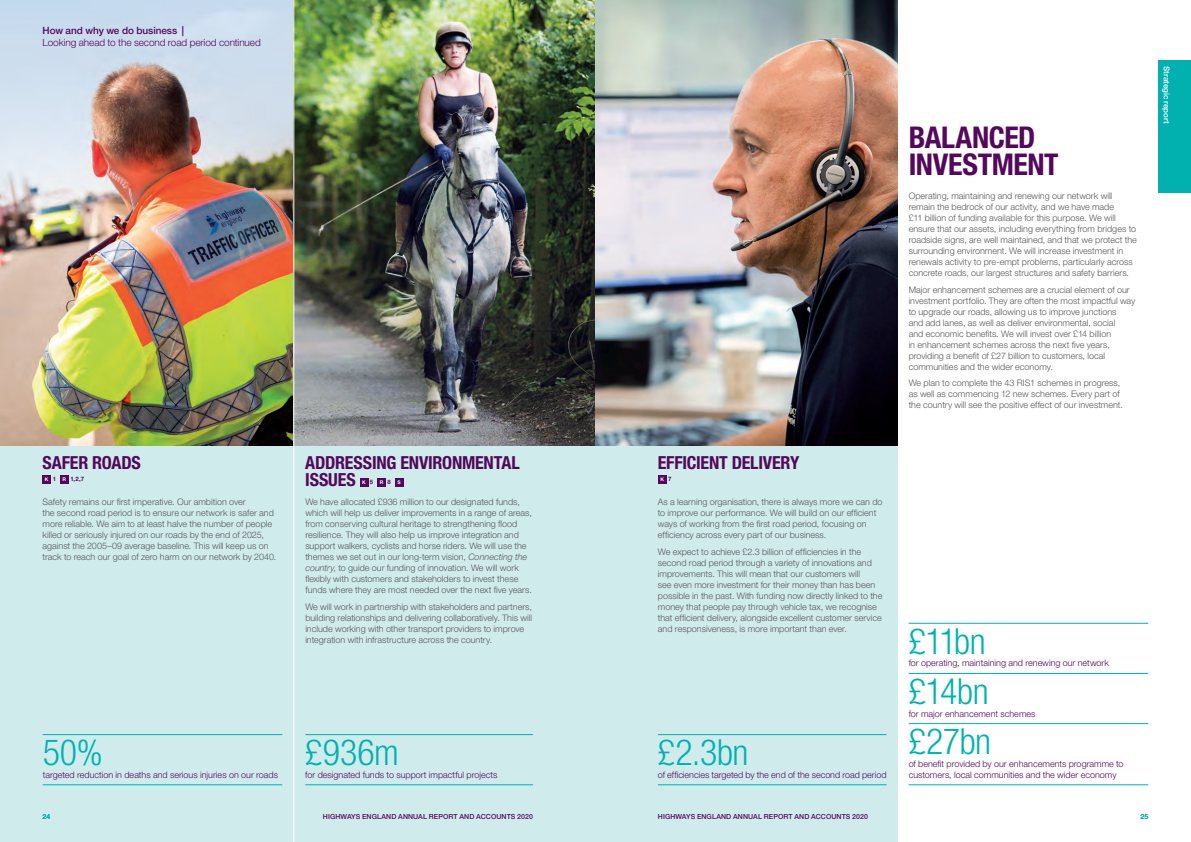
<style>
.page{position:relative;width:1191px;height:842px;background:#fff}
.page>*{position:absolute;margin:0;border:0;box-sizing:border-box;transform-origin:0 0}
.t1{font:300 condensed 36px "Helvetica Neue LT Pro";letter-spacing:-.015em;color:#00b1b0}
.t2{font:700 condensed 30px/27px "Helvetica Neue LT Pro";letter-spacing:-.01em;color:#53085b}
.t3{font:700 condensed 18px/17px "Helvetica Neue LT Pro";letter-spacing:-.015em;color:#53085b}
.t4{font:300 10px "Helvetica Neue LT Pro";letter-spacing:-.01em;color:#53085b}
.t5{font:500 10px "Helvetica Neue LT Pro";letter-spacing:-.005em;color:#53085b}
.t6{font:300 9px/11px "Helvetica Neue LT Pro";color:#57585a}
.t7{font:300 9px/11px "Helvetica Neue LT Pro";color:#53085b}
.t8{font:500 8px "Helvetica Neue LT Pro";letter-spacing:-.005em;color:#fff}
.t9{font:500 7px "Helvetica Neue LT Pro";letter-spacing:.01em;color:#53085b}
.t10{font:500 7px "Helvetica Neue LT Pro";color:#00b1b0}
.t11{font:700 6px "Helvetica Neue LT Pro";color:#53085b}
.t12{font:700 5px "Helvetica Neue LT Pro";color:#fff}
.s1{font-size:5px;color:#fff}
.s2{font-size:6px;color:#53085b}
.s3{font-style:italic}
</style>
<div class="page">
<div style="left:0;top:446px;width:897px;height:396px;background:#d0ebec"></div>
<img style="left:0;top:0;width:596px;height:446px">
<img style="left:294px;top:0;width:301px;height:446px">
<img style="left:596px;top:0;width:301px;height:446px">
<div style="left:43px;top:475px;width:8px;height:8px;background:#53085b"></div>
<div style="left:60px;top:475px;width:9px;height:8px;background:#53085b"></div>
<div style="left:360px;top:478px;width:8px;height:8px;background:#53085b"></div>
<div style="left:377px;top:478px;width:9px;height:8px;background:#53085b"></div>
<div style="left:395px;top:478px;width:8px;height:8px;background:#53085b"></div>
<div style="left:658px;top:475px;width:8px;height:8px;background:#53085b"></div>
<hr style="left:293px;top:0;width:1px;height:842px;background:#fff">
<hr style="left:908px;top:623px;width:240px;height:1px;background:#00b1b0">
<hr style="left:908px;top:673px;width:240px;height:1px;background:#00b1b0">
<hr style="left:908px;top:723px;width:240px;height:1px;background:#00b1b0">
<hr style="left:908px;top:784px;width:240px;height:1px;background:#00b1b0">
<hr style="left:43px;top:734px;width:239px;height:1px;background:#00b1b0">
<hr style="left:43px;top:784px;width:239px;height:1px;background:#00b1b0">
<hr style="left:305px;top:734px;width:228px;height:1px;background:#00b1b0">
<hr style="left:305px;top:784px;width:228px;height:1px;background:#00b1b0">
<hr style="left:658px;top:734px;width:228px;height:1px;background:#00b1b0">
<hr style="left:658px;top:784px;width:228px;height:1px;background:#00b1b0">
<div style="left:1158px;top:61px;width:33px;height:132px;background:#00b1b0"></div>
<p class="t5" style="left:43px;top:25px;width:143px">How and why we do business |</p>
<p class="t4" style="left:43px;top:37px;width:220px">Looking ahead to the second road period continued</p>
<h2 class="t2" style="left:908px;top:124px;width:151px">BALANCED<br>INVESTMENT</h2>
<p class="t6" style="left:908px;top:190px;width:230px">Operating, maintaining and renewing our network will remain the bedrock of our activity, and we have made<br>£11 billion of funding available for this purpose. We will ensure that our assets, including everything from bridges to roadside signs, are well maintained, and that we protect the surrounding environment. We will increase investment in renewals activity to pre-empt problems, particularly across concrete roads, our largest structures and safety barriers.</p>
<p class="t6" style="left:908px;top:284px;width:228px">Major enhancement schemes are a crucial element of our investment portfolio. They are often the most impactful way to upgrade our roads, allowing us to improve junctions<br>and add lanes, as well as deliver environmental, social<br>and economic benefits. We will invest over £14 billion<br>in enhancement schemes across the next five years, providing a benefit of £27 billion to customers, local communities and the wider economy.</p>
<p class="t6" style="left:908px;top:377px;width:216px">We plan to complete the 43 RIS1 schemes in progress, as well as commencing 12 new schemes. Every part of the country will see the positive effect of our investment.</p>
<p class="t8" style="left:1171px;top:66px;width:59px;rotate:90deg">Strategic report</p>
<h3 class="t3" style="left:43px;top:455px;width:100px">SAFER ROADS</h3>
<p class="t11" style="left:45px;top:475px;width:41px"><span class="s1">K</span> 1 <span class="s1">R</span> 1,2,7</p>
<h3 class="t3" style="left:305px;top:455px;width:216px">ADDRESSING ENVIRONMENTAL<br>ISSUES</h3>
<p class="t12" style="left:362px;top:479px;width:40px">K<span class="s2">5</span> R<span class="s2">8</span> S</p>
<h3 class="t3" style="left:658px;top:455px;width:143px">EFFICIENT DELIVERY</h3>
<p class="t12" style="left:660px;top:476px;width:13px">K <span class="s2">7</span></p>
<p class="t6" style="left:43px;top:496px;width:235px">Safety remains our first imperative. Our ambition over<br>the second road period is to ensure our network is safer and more reliable. We aim to at least halve the number of people killed or seriously injured on our roads by the end of 2025, against the 2005–09 average baseline. This will keep us on track to reach our goal of zero harm on our network by 2040.</p>
<p class="t6" style="left:305px;top:496px;width:228px">We have allocated £936 million to our designated funds, which will help us deliver improvements in a range of areas, from conserving cultural heritage to strengthening flood resilience. They will also help us improve integration and support walkers, cyclists and horse riders. We will use the themes we set out in our long-term vision, <span class="s3">Connecting the country</span>, to guide our funding of innovation. We will work flexibly with customers and stakeholders to invest these funds where they are most needed over the next five years.</p>
<p class="t6" style="left:305px;top:601px;width:228px">We will work in partnership with stakeholders and partners, building relationships and delivering collaboratively. This will include working with other transport providers to improve integration with infrastructure across the country.</p>
<h1 class="t1" style="left:43px;top:731px;width:62px">50%</h1>
<p class="t7" style="left:43px;top:769px;width:237px">targeted reduction in deaths and serious injuries on our roads</p>
<h1 class="t1" style="left:305px;top:731px;width:95px">£936m</h1>
<p class="t7" style="left:305px;top:769px;width:194px">for designated funds to support impactful projects</p>
<p class="t6" style="left:658px;top:496px;width:226px">As a learning organisation, there is always more we can do to improve our performance. We will build on our efficient ways of working from the first road period, focusing on efficiency across every part of our business.</p>
<p class="t6" style="left:658px;top:546px;width:226px">We expect to achieve £2.3 billion of efficiencies in the second road period through a variety of innovations and improvements. This will mean that our customers will<br>see even more investment for their money than has been possible in the past. With funding now directly linked to the money that people pay through vehicle tax, we recognise that efficient delivery, alongside excellent customer service and responsiveness, is more important than ever.</p>
<h1 class="t1" style="left:658px;top:731px;width:92px">£2.3bn</h1>
<p class="t7" style="left:658px;top:769px;width:230px">of efficiencies targeted by the end of the second road period</p>
<h1 class="t1" style="left:908px;top:620px;width:78px">£11bn</h1>
<p class="t7" style="left:908px;top:657px;width:202px">for operating, maintaining and renewing our network</p>
<h1 class="t1" style="left:908px;top:670px;width:81px">£14bn</h1>
<p class="t7" style="left:908px;top:708px;width:128px">for major enhancement schemes</p>
<h1 class="t1" style="left:908px;top:720px;width:84px">£27bn</h1>
<p class="t7" style="left:908px;top:758px;width:216px">of benefit provided by our enhancements programme to customers, local communities and the wider economy</p>
<p class="t10" style="left:43px;top:812px;width:9px">24</p>
<p class="t9" style="left:323px;top:812px;width:212px">HIGHWAYS ENGLAND ANNUAL REPORT AND ACCOUNTS 2020</p>
<p class="t9" style="left:658px;top:812px;width:212px">HIGHWAYS ENGLAND ANNUAL REPORT AND ACCOUNTS 2020</p>
<p class="t10" style="left:1140px;top:812px;width:9px">25</p>
</div>
